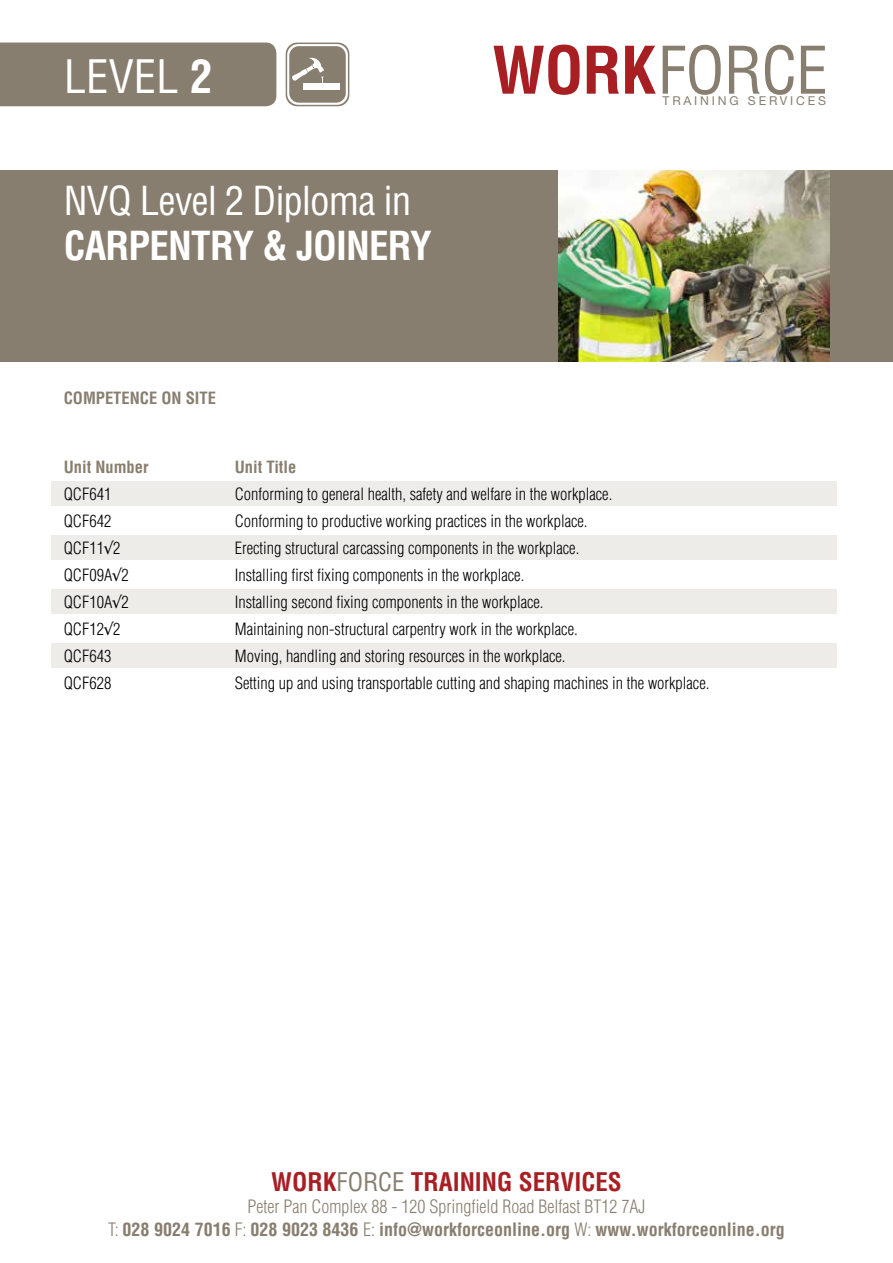
<style>
.page{position:relative;width:893px;height:1263px;background:#fff}
.page>*{position:absolute;margin:0;border:0;box-sizing:border-box;transform-origin:0 0}
.t1{font:condensed 63.9px "Helvetica";letter-spacing:-.015em;color:#887e6f}
.t2{font:condensed 45px "Helvetica";color:#fff}
.t3{font:condensed 39px "Helvetica";letter-spacing:-.02em;color:#fff}
.t4{font:700 condensed 39px "Helvetica";letter-spacing:-.02em;color:#fff}
.t5{font:700 condensed 25.05px "Helvetica";color:#a71f23}
.t6{font:700 condensed 18px/22.5px "Helvetica";color:#887e6f;text-align:center}
.t7{font:300 condensed 16.5px "Helvetica";color:#000}
.t8{font:700 condensed 16.5px "Helvetica";color:#887e6f}
.t9{font:12.15px "Helvetica Neue";letter-spacing:.23em;color:#887e6f}
.s1{font-weight:700}
.s2{font-weight:700;color:#a71f23}
.s3{font-weight:400;color:#887e6f}
.s4{font-weight:300}
</style>
<div class="page">
<div style="left:52px;top:482px;width:785px;height:24px;background:#edece9"></div>
<div style="left:52px;top:535px;width:785px;height:24px;background:#edece9"></div>
<div style="left:52px;top:643px;width:785px;height:24px;background:#edece9"></div>
<div style="left:52px;top:589px;width:785px;height:24px;background:#edece9"></div>
<div style="left:0;top:43px;width:276px;height:63px;background:#887e6f"></div>
<div style="left:0;top:170px;width:893px;height:191px;background:#887e6f"></div>
<svg style="left:286px;top:43px;width:63px;height:63px"></svg>
<img style="left:559px;top:170px;width:270px;height:191px">
<h2 class="t2" style="left:64px;top:48px;width:150px">LEVEL <span class="s1">2</span></h2>
<h3 class="t3" style="left:64px;top:176px;width:349px">NVQ Level 2 Diploma in</h3>
<h3 class="t4" style="left:64px;top:222px;width:370px">CARPENTRY &amp; JOINERY</h3>
<p class="t8" style="left:64px;top:388px;width:154px">COMPETENCE ON SITE</p>
<h1 class="t1" style="left:492px;top:30px;width:338px"><span class="s2">WORK</span>FORCE</h1>
<p class="t9" style="left:662px;top:94px;width:165px">TRAINING SERVICES</p>
<p class="t8" style="left:64px;top:456px;width:86px">Unit Number</p>
<p class="t8" style="left:235px;top:456px;width:63px">Unit Title</p>
<p class="t7" style="left:64px;top:484px;width:49px">QCF641</p>
<p class="t7" style="left:235px;top:484px;width:379px">Conforming to general health, safety and welfare in the workplace.</p>
<p class="t7" style="left:64px;top:511px;width:49px">QCF642</p>
<p class="t7" style="left:235px;top:511px;width:354px">Conforming to productive working practices in the workplace.</p>
<p class="t7" style="left:64px;top:538px;width:58px">QCF11√2</p>
<p class="t7" style="left:235px;top:538px;width:346px">Erecting structural carcassing components in the workplace.</p>
<p class="t7" style="left:64px;top:565px;width:66px">QCF09A√2</p>
<p class="t7" style="left:235px;top:565px;width:291px">Installing first fixing components in the workplace.</p>
<p class="t7" style="left:64px;top:592px;width:66px">QCF10A√2</p>
<p class="t7" style="left:235px;top:592px;width:310px">Installing second fixing components in the workplace.</p>
<p class="t7" style="left:64px;top:619px;width:58px">QCF12√2</p>
<p class="t7" style="left:235px;top:619px;width:344px">Maintaining non-structural carpentry work in the workplace.</p>
<p class="t7" style="left:64px;top:646px;width:49px">QCF643</p>
<p class="t7" style="left:235px;top:646px;width:332px">Moving, handling and storing resources in the workplace.</p>
<p class="t7" style="left:64px;top:673px;width:49px">QCF628</p>
<p class="t7" style="left:235px;top:673px;width:476px">Setting up and using transportable cutting and shaping machines in the workplace.</p>
<h3 class="t5" style="left:271px;top:1166px;width:352px">WORK<span class="s3">FORCE</span> TRAINING SERVICES</h3>
<p class="t6" style="left:108px;top:1195px;width:678px"><span class="s4">Peter Pan Complex 88 - 120 Springfield Road Belfast BT12 7AJ<br>T:</span> 028 9024 7016 <span class="s4">F:</span> 028 9023 8436 <span class="s4">E:</span> info@workforceonline.org <span class="s4">W:</span> www.workforceonline.org</p>
</div>
